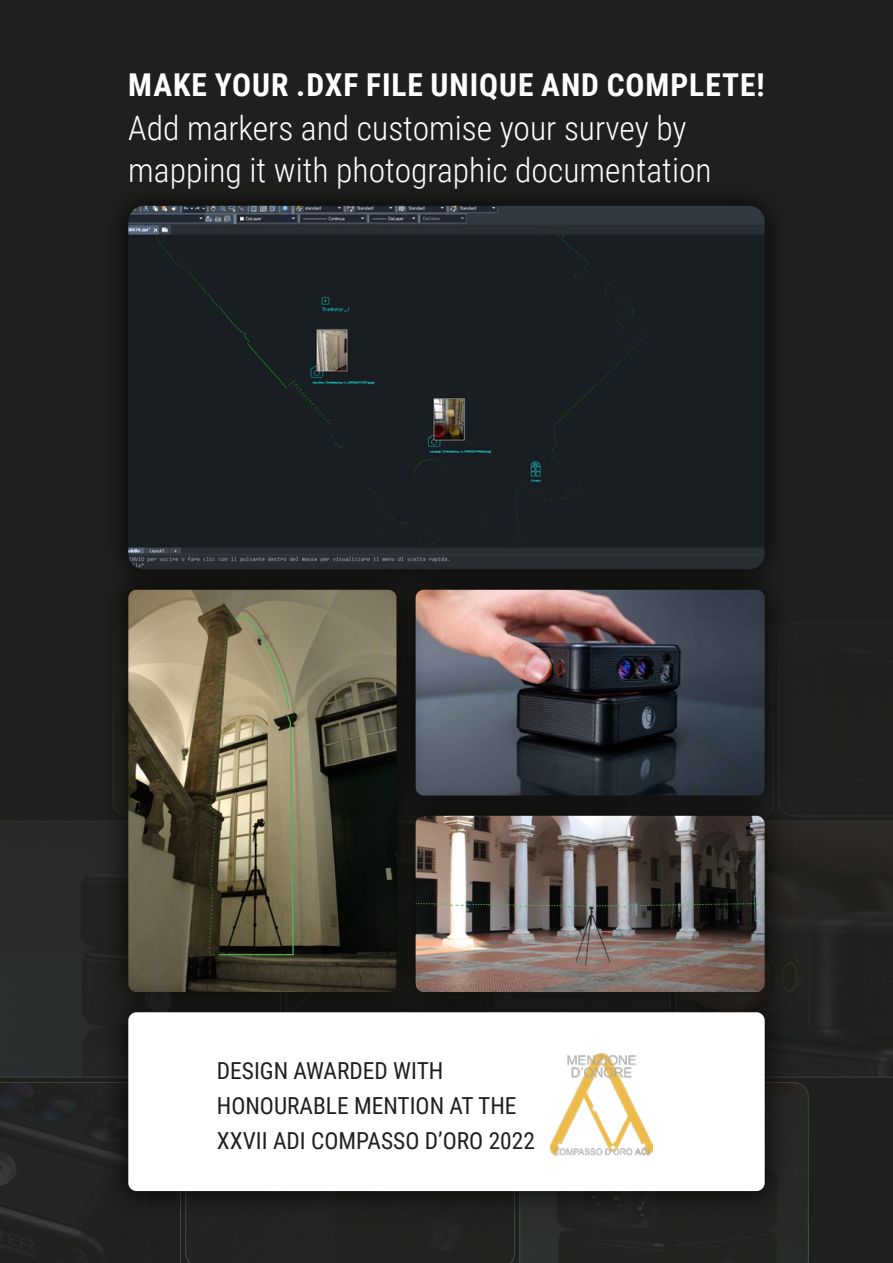
<style>
.page{position:relative;width:893px;height:1263px;background:#1f201d}
.page>*{position:absolute;margin:0;border:0;box-sizing:border-box;transform-origin:0 0}
.t1{font:300 33.6px/42px "Roboto Condensed";color:#fff}
.t2{font:700 31.5px "Roboto Condensed";letter-spacing:.03em;color:#fff}
.t3{font:23.4px/35.1px "Roboto Condensed";color:#1f201d}
</style>
<div class="page">
<svg style="left:519px;top:1082px;width:290px;height:181px"></svg>
<svg style="left:794px;top:821px;width:99px;height:257px"></svg>
<svg style="left:0;top:1082px;width:181px;height:181px"></svg>
<svg style="left:0;top:821px;width:99px;height:257px"></svg>
<div style="left:100px;top:177px;width:693px;height:421px;background:#1b1c19"></div>
<img style="left:128px;top:206px;width:637px;height:354px">
<div style="left:386px;top:560px;width:408px;height:265px;background:#000;opacity:.75"></div>
<img style="left:426px;top:590px;width:339px;height:196px">
<div style="left:99px;top:560px;width:327px;height:461px;background:#000;opacity:.75"></div>
<img style="left:128px;top:590px;width:268px;height:393px">
<svg style="left:208px;top:616px;width:86px;height:340px"></svg>
<div style="left:386px;top:786px;width:408px;height:236px;background:#000;opacity:.75"></div>
<img style="left:416px;top:816px;width:349px;height:167px">
<svg style="left:416px;top:903px;width:348px;height:4px"></svg>
<div style="left:99px;top:983px;width:695px;height:237px;background:#000;opacity:.75"></div>
<div style="left:128px;top:1012px;width:637px;height:179px;background:#fff;border-radius:8px"></div>
<img style="left:551px;top:1053px;width:102px;height:103px">
<p class="t2" style="left:128px;top:62px;width:638px">MAKE YOUR .DXF FILE UNIQUE AND COMPLETE!</p>
<p class="t1" style="left:128px;top:106px;width:585px">Add markers and customise your survey by mapping it with photographic documentation</p>
<p class="t3" style="left:217px;top:1052px;width:320px">DESIGN AWARDED WITH<br>HONOURABLE MENTION AT THE<br>XXVII ADI COMPASSO D’ORO 2022</p>
</div>
